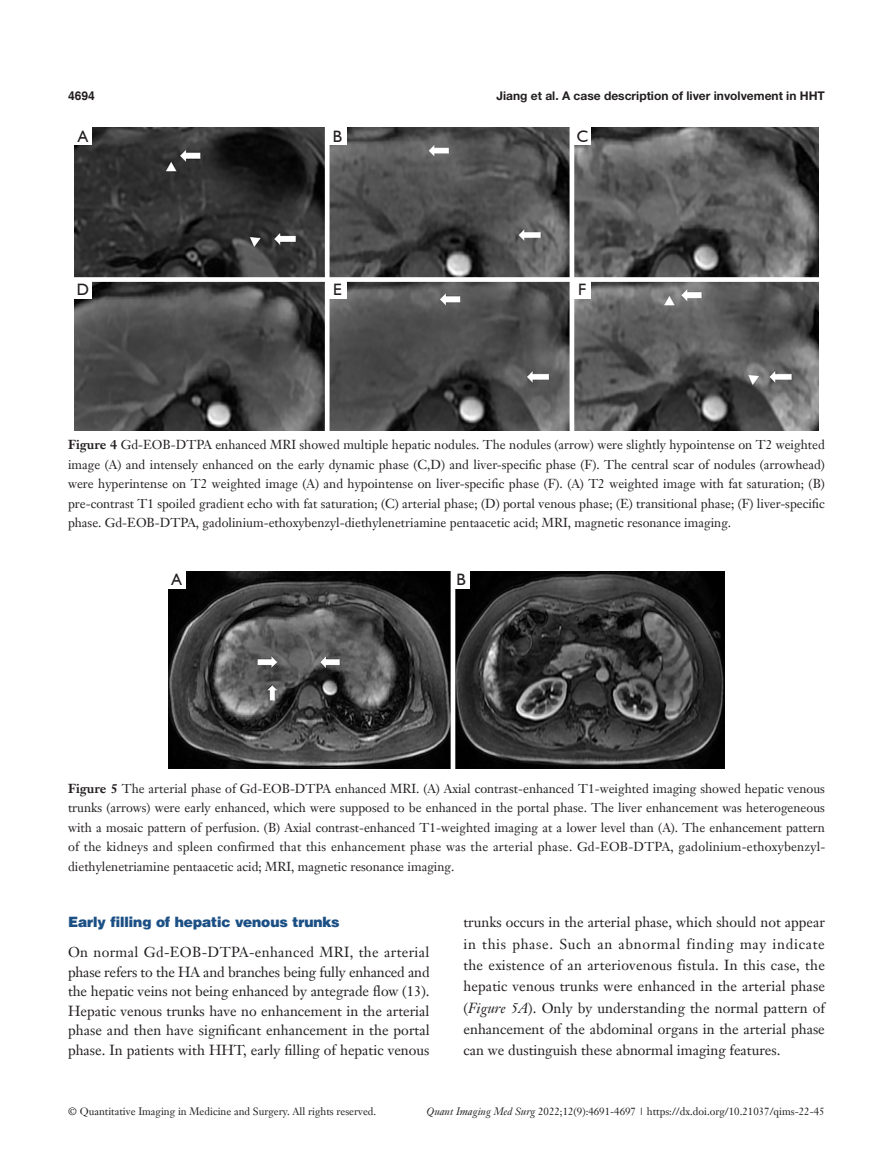
<style>
.page{position:relative;width:893px;height:1170px;background:#fff}
.page>*{position:absolute;margin:0;border:0;box-sizing:border-box;transform-origin:0 0}
.t1{font:16.5px "Humanist 521 BT";color:#231f20}
.B-zhengwen{font:14.25px/21.3px "Janson Text LT";color:#231f20;text-align:justify}
._1ji-6_5{font:900 14.25px "Helvetica";color:#1c5085}
.t2{font:12.75px/19.5px "Janson Text LT";color:#231f20;text-align:justify}
.t3{font:700 12px "Helvetica Neue LT Pro";color:#231f20}
.t4{font:700 12px "Helvetica";color:#231f20}
.t5{font:10.5px "Janson Text LT";color:#231f20}
.s1{font-weight:700}
.s2{font-style:italic}
</style>
<div class="page">
<img style="left:74px;top:128px;width:745px;height:302px">
<div style="left:74px;top:128px;width:17px;height:17px;background:#fff"></div>
<div style="left:74px;top:281px;width:17px;height:17px;background:#fff"></div>
<div style="left:329px;top:128px;width:17px;height:17px;background:#fff"></div>
<div style="left:329px;top:281px;width:17px;height:17px;background:#fff"></div>
<div style="left:574px;top:128px;width:17px;height:17px;background:#fff"></div>
<div style="left:574px;top:281px;width:17px;height:17px;background:#fff"></div>
<img style="left:168px;top:571px;width:557px;height:198px">
<div style="left:168px;top:571px;width:17px;height:17px;background:#fff"></div>
<div style="left:453px;top:571px;width:17px;height:17px;background:#fff"></div>
<p class="t4" style="left:68px;top:88px;width:28px">4694</p>
<p class="t3" style="left:496px;top:88px;width:330px">Jiang et al. A case description of liver involvement in HHT</p>
<p class="t1" style="left:78px;top:126px;width:12px">A</p>
<p class="t1" style="left:77px;top:279px;width:14px">D</p>
<p class="t1" style="left:333px;top:126px;width:11px">B</p>
<p class="t1" style="left:333px;top:279px;width:10px">E</p>
<p class="t1" style="left:577px;top:126px;width:13px">C</p>
<p class="t1" style="left:578px;top:279px;width:10px">F</p>
<p class="t2" style="left:68px;top:435px;width:758px"><span class="s1">Figure 4</span> Gd-EOB-DTPA enhanced MRI showed multiple hepatic nodules. The nodules (arrow) were slightly hypointense on T2 weighted image (A) and intensely enhanced on the early dynamic phase (C,D) and liver-specific phase (F). The central scar of nodules (arrowhead) were hyperintense on T2 weighted image (A) and hypointense on liver-specific phase (F). (A) T2 weighted image with fat saturation; (B) pre-contrast T1 spoiled gradient echo with fat saturation; (C) arterial phase; (D) portal venous phase; (E) transitional phase; (F) liver-specific phase. Gd-EOB-DTPA, gadolinium-ethoxybenzyl-diethylenetriamine pentaacetic acid; MRI, magnetic resonance imaging.</p>
<p class="t1" style="left:171px;top:569px;width:12px">A</p>
<p class="t1" style="left:457px;top:569px;width:11px">B</p>
<p class="t2" style="left:68px;top:778px;width:759px"><span class="s1">Figure 5</span> The arterial phase of Gd-EOB-DTPA enhanced MRI. (A) Axial contrast-enhanced T1-weighted imaging showed hepatic venous trunks (arrows) were early enhanced, which were supposed to be enhanced in the portal phase. The liver enhancement was heterogeneous with a mosaic pattern of perfusion. (B) Axial contrast-enhanced T1-weighted imaging at a lower level than (A). The enhancement pattern of the kidneys and spleen confirmed that this enhancement phase was the arterial phase. Gd-EOB-DTPA, gadolinium-ethoxybenzyl&shy;diethylenetriamine pentaacetic acid; MRI, magnetic resonance imaging.</p>
<p class="_1ji-6_5" style="left:68px;top:913px;width:273px">Early filling of hepatic venous trunks</p>
<p class="B-zhengwen" style="left:68px;top:941px;width:363px;line-height:19.6px">On normal Gd-EOB-DTPA-enhanced MRI, the arterial phase refers to the HA and branches being fully enhanced and the hepatic veins not being enhanced by antegrade flow (13).<br>Hepatic venous trunks have no enhancement in the arterial phase and then have significant enhancement in the portal phase. In patients with HHT, early filling of hepatic venous</p>
<p class="B-zhengwen" style="left:463px;top:911px;width:363px">trunks occurs in the arterial phase, which should not appear in this phase. Such an abnormal finding may indicate the existence of an arteriovenous fistula. In this case, the hepatic venous trunks were enhanced in the arterial phase (<span class="s2">Figure 5A</span>). Only by understanding the normal pattern of enhancement of the abdominal organs in the arterial phase can we dustinguish these abnormal imaging features.</p>
<p class="t5" style="left:68px;top:1104px;width:310px">© Quantitative Imaging in Medicine and Surgery. All rights reserved.</p>
<p class="t5" style="left:427px;top:1104px;width:400px"><span class="s2">Quant Imaging Med Surg</span> 2022;12(9):4691-4697 | https://dx.doi.org/10.21037/qims-22-45</p>
</div>
